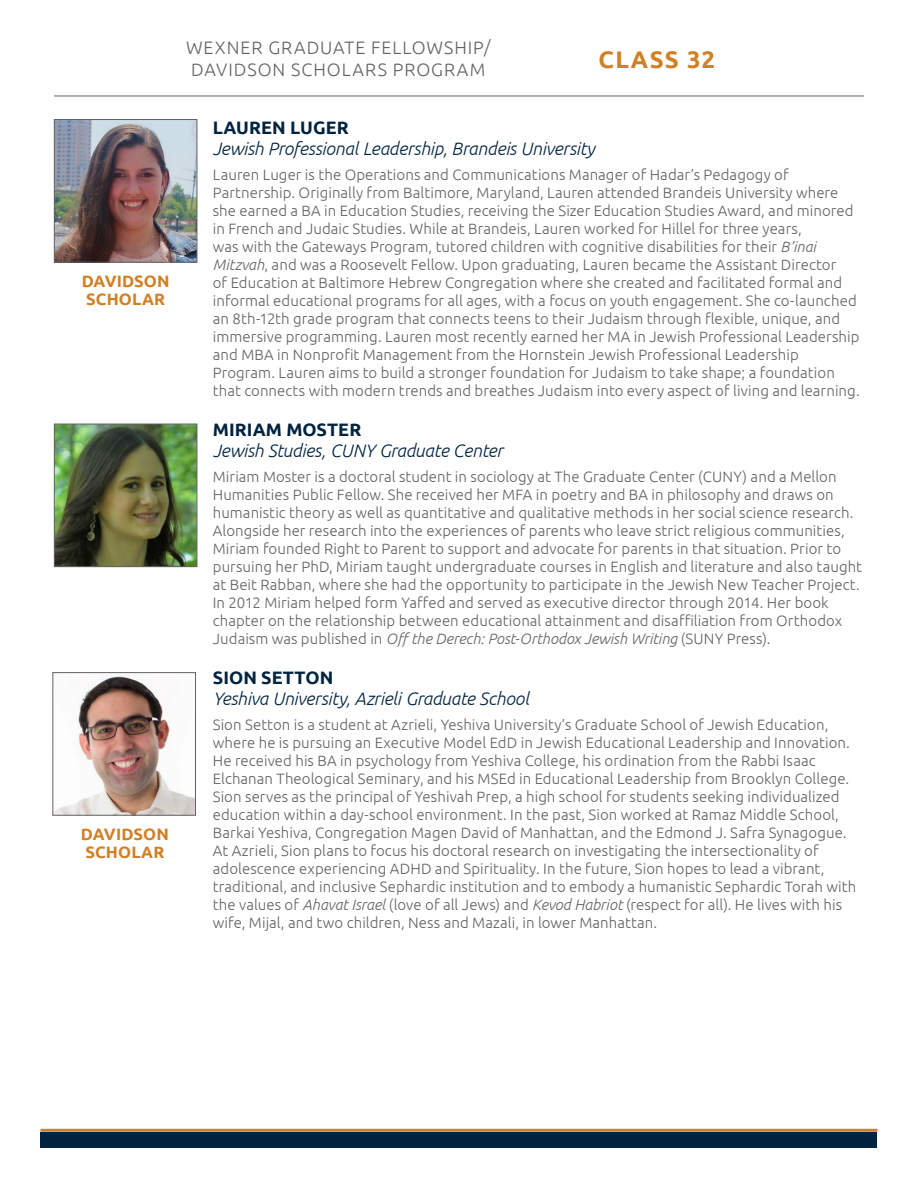
<style>
.page{position:relative;width:918px;height:1188px;background:#fff}
.page>*{position:absolute;margin:0;border:0;box-sizing:border-box;transform-origin:0 0}
.t1{font:700 24px "Ubuntu";letter-spacing:.05em;color:#d18027}
.University{font:italic 300 18px "Ubuntu";letter-spacing:-.01em;color:#002340}
.t2{font:300 18px/21.6px "Ubuntu";letter-spacing:.055em;color:#636366}
.Name{font:700 18px "Ubuntu";letter-spacing:.005em;color:#002340}
.t3{font:700 16.5px/18px "Ubuntu";letter-spacing:.005em;color:#d18027}
.Body_Copy{font:300 15px/18px "Ubuntu";letter-spacing:.005em;color:#636366}
.s1{font-style:italic}
</style>
<div class="page">
<hr style="left:54px;top:96px;width:810px;height:1px;background:#636366">
<div style="left:40px;top:1132px;width:838px;height:16px;background:#002340"></div>
<hr style="left:40px;top:1129px;width:838px;height:3px;background:#d18027">
<img style="left:56px;top:121px;width:139px;height:140px">
<div style="left:54px;top:119px;width:143px;height:144px;border:1px solid #636366"></div>
<img style="left:56px;top:426px;width:139px;height:139px">
<div style="left:54px;top:424px;width:143px;height:143px;border:1px solid #636366"></div>
<img style="left:55px;top:676px;width:139px;height:138px">
<div style="left:53px;top:672px;width:143px;height:144px;border:1px solid #636366"></div>
<p class="t3" style="left:82px;top:272px;width:89px">DAVIDSON<br>SCHOLAR</p>
<p class="t3" style="left:81px;top:825px;width:89px">DAVIDSON<br>SCHOLAR</p>
<p class="t2" style="left:186px;top:37px;width:306px">WEXNER GRADUATE FELLOWSHIP/<br>DAVIDSON SCHOLARS PROGRAM</p>
<h1 class="t1" style="left:599px;top:45px;width:118px">CLASS 32</h1>
<p class="Name" style="left:213px;top:116px;width:138px">LAUREN LUGER</p>
<p class="University" style="left:213px;top:138px;width:383px">Jewish Professional Leadership, Brandeis University</p>
<p class="Body_Copy" style="left:213px;top:165px;width:648px">Lauren Luger is the Operations and Communications Manager of Hadar’s Pedagogy of Partnership. Originally from Baltimore, Maryland, Lauren attended Brandeis University where she earned a BA in Education Studies, receiving the Sizer Education Studies Award, and minored in French and Judaic Studies. While at Brandeis, Lauren worked for Hillel for three years,<br>was with the Gateways Program, tutored children with cognitive disabilities for their <span class="s1">B’inai Mitzvah</span>, and was a Roosevelt Fellow. Upon graduating, Lauren became the Assistant Director<br>of Education at Baltimore Hebrew Congregation where she created and facilitated formal and informal educational programs for all ages, with a focus on youth engagement. She co-launched an 8th-12th grade program that connects teens to their Judaism through flexible, unique, and immersive programming. Lauren most recently earned her MA in Jewish Professional Leadership and MBA in Nonprofit Management from the Hornstein Jewish Professional Leadership Program. Lauren aims to build a stronger foundation for Judaism to take shape; a foundation that connects with modern trends and breathes Judaism into every aspect of living and learning.</p>
<p class="Name" style="left:213px;top:418px;width:150px">MIRIAM MOSTER</p>
<p class="University" style="left:213px;top:440px;width:292px">Jewish Studies, CUNY Graduate Center</p>
<p class="Body_Copy" style="left:213px;top:467px;width:651px">Miriam Moster is a doctoral student in sociology at The Graduate Center (CUNY) and a Mellon Humanities Public Fellow. She received her MFA in poetry and BA in philosophy and draws on humanistic theory as well as quantitative and qualitative methods in her social science research.<br>Alongside her research into the experiences of parents who leave strict religious communities, Miriam founded Right to Parent to support and advocate for parents in that situation. Prior to pursuing her PhD, Miriam taught undergraduate courses in English and literature and also taught at Beit Rabban, where she had the opportunity to participate in the Jewish New Teacher Project.<br>In 2012 Miriam helped form Yaffed and served as executive director through 2014. Her book chapter on the relationship between educational attainment and disaffiliation from Orthodox Judaism was published in <span class="s1">Off the Derech: Post-Orthodox Jewish Writing</span> (SUNY Press).</p>
<p class="Name" style="left:213px;top:666px;width:122px">SION SETTON</p>
<p class="University" style="left:213px;top:688px;width:318px">Yeshiva University, Azrieli Graduate School</p>
<p class="Body_Copy" style="left:213px;top:715px;width:645px">Sion Setton is a student at Azrieli, Yeshiva University’s Graduate School of Jewish Education, where he is pursuing an Executive Model EdD in Jewish Educational Leadership and Innovation.<br>He received his BA in psychology from Yeshiva College, his ordination from the Rabbi Isaac Elchanan Theological Seminary, and his MSEd in Educational Leadership from Brooklyn College.<br>Sion serves as the principal of Yeshivah Prep, a high school for students seeking individualized education within a day-school environment. In the past, Sion worked at Ramaz Middle School, Barkai Yeshiva, Congregation Magen David of Manhattan, and the Edmond J. Safra Synagogue.<br>At Azrieli, Sion plans to focus his doctoral research on investigating the intersectionality of adolescence experiencing ADHD and Spirituality. In the future, Sion hopes to lead a vibrant, traditional, and inclusive Sephardic institution and to embody a humanistic Sephardic Torah with the values of <span class="s1">Ahavat Israel</span> (love of all Jews) and <span class="s1">Kevod Habriot</span> (respect for all). He lives with his wife, Mijal, and two children, Ness and Mazali, in lower Manhattan.</p>
</div>
